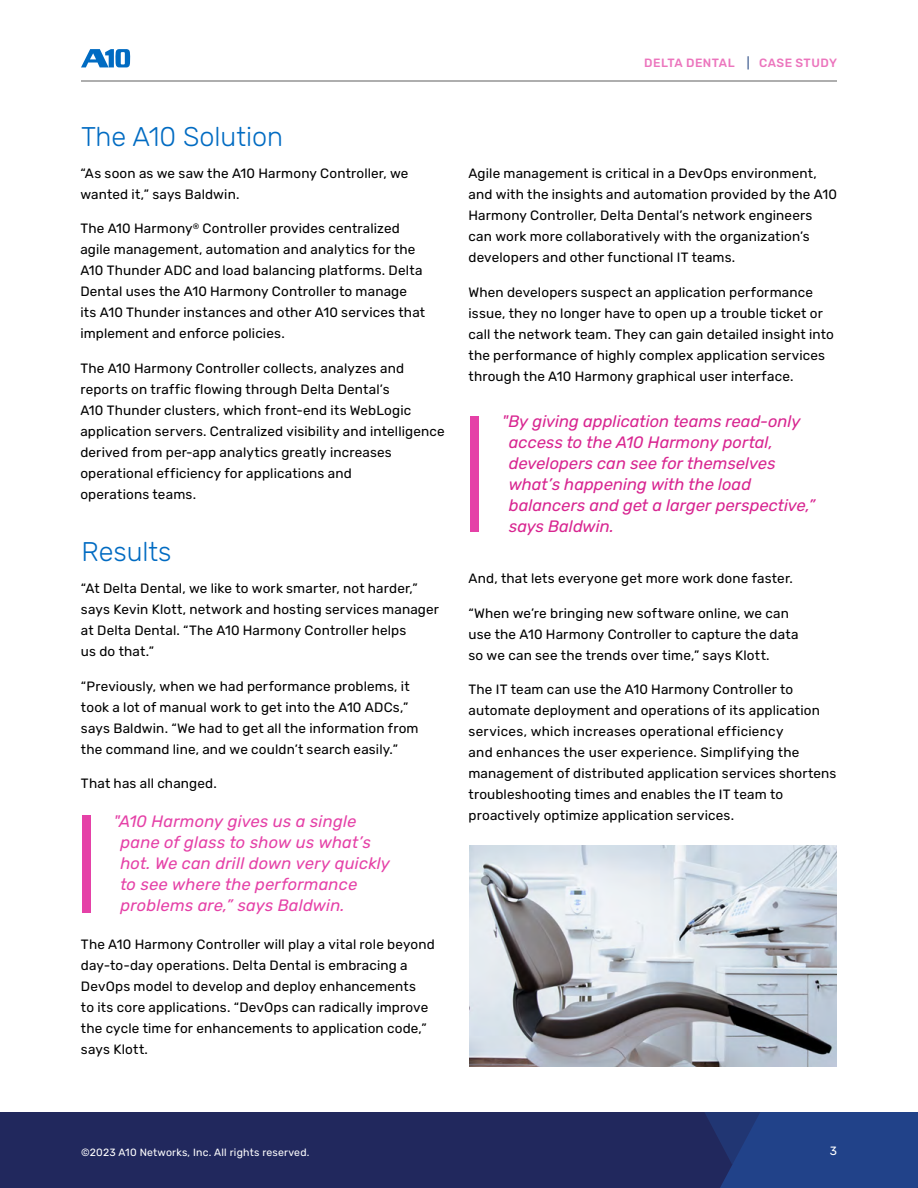
<style>
.page{position:relative;width:918px;height:1188px;background:#fff}
.page>*{position:absolute;margin:0;border:0;box-sizing:border-box;transform-origin:0 0}
.t1{font:300 27px "Rubik";color:#006bc2}
.t2{font:italic 16.5px/21px "Rubik";color:#d82590}
.t3{font:italic 16.5px/21px "Rubik";letter-spacing:.01em;color:#e541a7}
.t4{font:13.5px/21px "Rubik";letter-spacing:.01em;color:#000}
.t5{font:500 12px "Rubik";letter-spacing:.035em;color:#ec75bd}
.t6{font:12px "Rubik";color:#fff}
.t7{font:10.5px "Rubik";letter-spacing:.02em;color:#fff}
.s1{color:#506a9a}
</style>
<div class="page">
<hr style="left:81px;top:81px;width:756px;height:1px;background:#5f5f5f">
<svg style="left:81px;top:49px;width:49px;height:18px"></svg>
<div style="left:0;top:1112px;width:918px;height:76px;background:#21285d"></div>
<svg style="left:705px;top:1112px;width:213px;height:76px;background:#213e83"></svg>
<div style="left:82px;top:815px;width:8px;height:98px;background:#e541a7"></div>
<div style="left:470px;top:416px;width:9px;height:116px;background:#e541a7"></div>
<img style="left:470px;top:845px;width:367px;height:221px">
<h1 class="t1" style="left:81px;top:121px;width:204px">The A10 Solution</h1>
<p class="t4" style="left:80px;top:163px;width:330px">“As soon as we saw the A10 Harmony Controller, we wanted it,” says Baldwin.</p>
<p class="t4" style="left:80px;top:219px;width:346px">The A10 Harmony<sup>®</sup> Controller provides centralized agile management, automation and analytics for the A10 Thunder ADC and load balancing platforms. Delta Dental uses the A10 Harmony Controller to manage its A10 Thunder instances and other A10 services that implement and enforce policies.</p>
<p class="t4" style="left:80px;top:358px;width:366px">The A10 Harmony Controller collects, analyzes and reports on traffic flowing through Delta Dental’s<br>A10 Thunder clusters, which front-end its WebLogic application servers. Centralized visibility and intelligence derived from per-app analytics greatly increases operational efficiency for applications and<br>operations teams.</p>
<h1 class="t1" style="left:82px;top:536px;width:91px">Results</h1>
<p class="t4" style="left:81px;top:578px;width:360px">“At Delta Dental, we like to work smarter, not harder,” says Kevin Klott, network and hosting services manager at Delta Dental. “The A10 Harmony Controller helps<br>us do that.”</p>
<p class="t4" style="left:81px;top:676px;width:339px">“Previously, when we had performance problems, it took a lot of manual work to get into the A10 ADCs,” says Baldwin. “We had to get all the information from the command line, and we couldn’t search easily.”</p>
<p class="t4" style="left:81px;top:773px;width:137px">That has all changed.</p>
<p class="t3" style="left:120px;top:811px;width:271px;text-indent:-7px">"A10 Harmony gives us a single pane of glass to show us what’s hot. We can drill down very quickly to see where the performance problems are,” says Baldwin.</p>
<p class="t4" style="left:81px;top:934px;width:355px">The A10 Harmony Controller will play a vital role beyond day-to-day operations. Delta Dental is embracing a DevOps model to develop and deploy enhancements<br>to its core applications. “DevOps can radically improve the cycle time for enhancements to application code,” says Klott.</p>
<p class="t5" style="left:644px;top:57px;width:194px">DELTA DENTAL <span class="s1">|</span> CASE STUDY</p>
<p class="t4" style="left:468px;top:163px;width:370px">Agile management is critical in a DevOps environment, and with the insights and automation provided by the A10<br>Harmony Controller, Delta Dental’s network engineers can work more collaboratively with the organization’s developers and other functional IT teams.</p>
<p class="t4" style="left:468px;top:282px;width:367px">When developers suspect an application performance issue, they no longer have to open up a trouble ticket or call the network team. They can gain detailed insight into the performance of highly complex application services through the A10 Harmony graphical user interface.</p>
<p class="t2" style="left:509px;top:411px;width:308px;text-indent:-7px">"By giving application teams read-only access to the A10 Harmony portal, developers can see for themselves what’s happening with the load balancers and get a larger perspective,” says Baldwin.</p>
<p class="t4" style="left:468px;top:568px;width:326px">And, that lets everyone get more work done faster.</p>
<p class="t4" style="left:468px;top:603px;width:331px">“When we’re bringing new software online, we can use the A10 Harmony Controller to capture the data so we can see the trends over time,” says Klott.</p>
<p class="t4" style="left:468px;top:679px;width:370px">The IT team can use the A10 Harmony Controller to automate deployment and operations of its application services, which increases operational efficiency<br>and enhances the user experience. Simplifying the management of distributed application services shortens troubleshooting times and enables the IT team to proactively optimize application services.</p>
<p class="t7" style="left:81px;top:1146px;width:230px">©️2023 A10 Networks, Inc. All rights reserved.</p>
<p class="t6" style="left:830px;top:1144px;width:9px">3</p>
</div>
